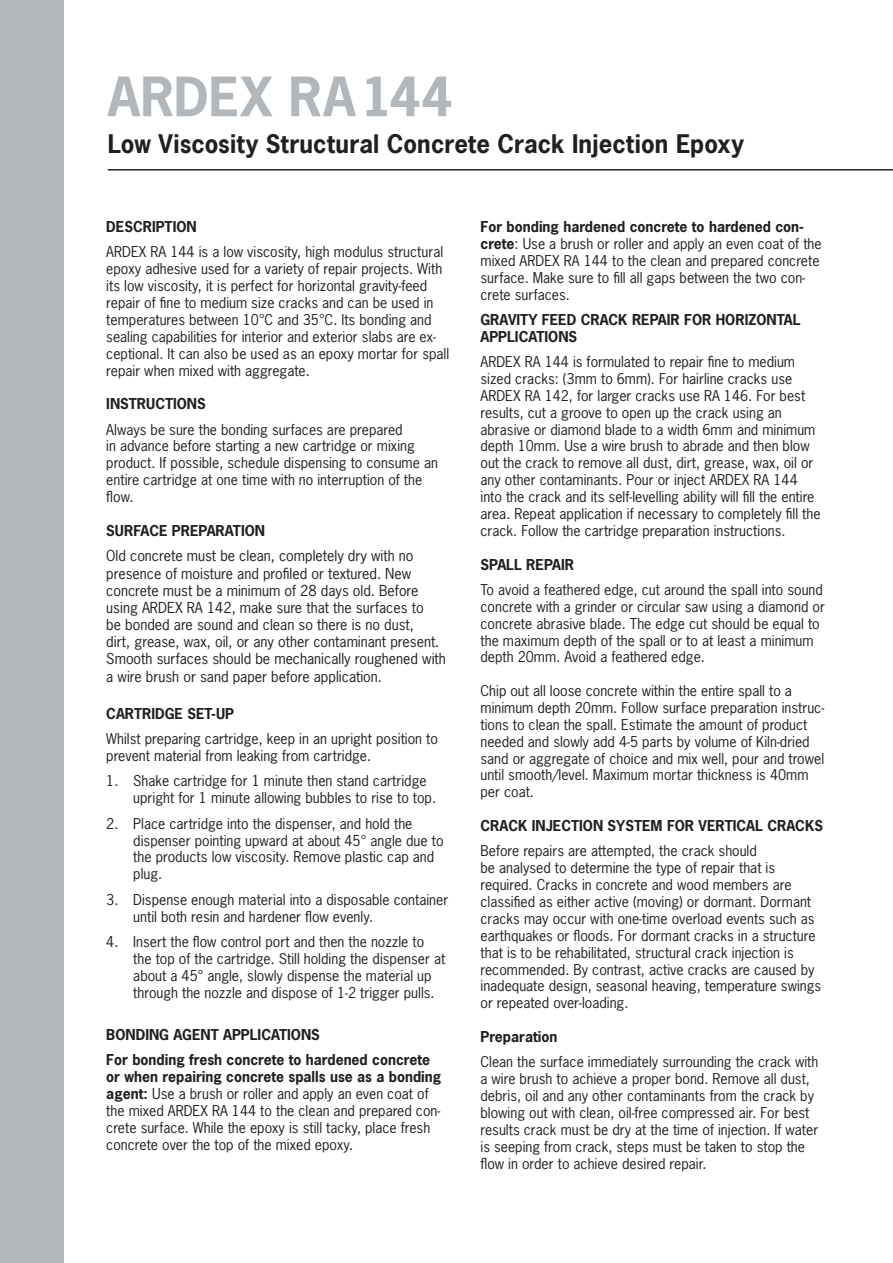
<style>
.page{position:relative;width:893px;height:1263px;background:#fff}
.page>*{position:absolute;margin:0;border:0;box-sizing:border-box;transform-origin:0 0}
.t1{font:700 51px "News Gothic Std";letter-spacing:.005em;color:#b2b7bb}
.t2{font:700 24px "News Gothic Std";letter-spacing:.005em;color:#231f20}
.Pa2{font:14.25px/17.2px "News Gothic Std";color:#221e1f}
.para_text{font:14.1px/16.8px "News Gothic Std";color:#221e1f}
.Subheading{font:14.1px/16.8px "News Gothic Std";color:#221e1f}
.Subheading-2{font:700 14.1px/16.8px "News Gothic Std";color:#221e1f}
.s1{font-weight:700}
</style>
<div class="page">
<hr style="left:108px;top:169px;width:785px;height:2px;background:#231f20">
<div style="left:0;top:0;width:64px;height:1263px;background:#b2b7bb"></div>
<p class="t1" style="left:108px;top:63px;width:346px">ARDEX RA144</p>
<p class="t2" style="left:108px;top:128px;width:638px">Low Viscosity Structural Concrete Crack Injection Epoxy</p>
<p class="Subheading-2" style="left:106px;top:218px;width:92px">DESCRIPTION</p>
<p class="para_text" style="left:106px;top:244px;width:344px">ARDEX RA 144 is a low viscosity, high modulus structural epoxy adhesive used for a variety of repair projects. With its low viscosity, it is perfect for horizontal gravity-feed repair of fine to medium size cracks and can be used in temperatures between 10°C and 35°C. Its bonding and sealing capabilities for interior and exterior slabs are ex&shy;ceptional. It can also be used as an epoxy mortar for spall repair when mixed with aggregate.</p>
<p class="Subheading-2" style="left:106px;top:395px;width:101px">INSTRUCTIONS</p>
<p class="para_text" style="left:106px;top:421px;width:333px">Always be sure the bonding surfaces are prepared<br>in advance before starting a new cartridge or mixing product. If possible, schedule dispensing to consume an entire cartridge at one time with no interruption of the flow.</p>
<p class="Subheading-2" style="left:106px;top:522px;width:160px">SURFACE PREPARATION</p>
<p class="Pa2" style="left:106px;top:547px;width:341px">Old concrete must be clean, completely dry with no presence of moisture and profiled or textured. New concrete must be a minimum of 28 days old. Before using ARDEX RA 142, make sure that the surfaces to<br>be bonded are sound and clean so there is no dust,<br>dirt, grease, wax, oil, or any other contaminant present.<br>Smooth surfaces should be mechanically roughened with a wire brush or sand paper before application.</p>
<p class="Subheading-2" style="left:106px;top:705px;width:129px">CARTRIDGE SET-UP</p>
<p class="para_text" style="left:106px;top:730px;width:333px">Whilst preparing cartridge, keep in an upright position to prevent material from leaking from cartridge.</p>
<p class="para_text" style="left:133px;top:773px;width:304px;text-indent:-27px">1. Shake cartridge for 1 minute then stand cartridge upright for 1 minute allowing bubbles to rise to top.</p>
<p class="para_text" style="left:133px;top:815px;width:312px;text-indent:-27px">2. Place cartridge into the dispenser, and hold the dispenser pointing upward at about 45° angle due to the products low viscosity. Remove plastic cap and plug.</p>
<p class="para_text" style="left:133px;top:891px;width:316px;text-indent:-27px">3. Dispense enough material into a disposable container until both resin and hardener flow evenly.</p>
<p class="para_text" style="left:133px;top:933px;width:313px;text-indent:-27px">4. Insert the flow control port and then the nozzle to the top of the cartridge. Still holding the dispenser at about a 45° angle, slowly dispense the material up through the nozzle and dispose of 1-2 trigger pulls.</p>
<p class="Subheading-2" style="left:106px;top:1026px;width:215px">BONDING AGENT APPLICATIONS</p>
<p class="Subheading" style="left:106px;top:1051px;width:336px"><span class="s1">For bonding fresh concrete to hardened concrete or when repairing concrete spalls use as a bonding agent:</span> Use a brush or roller and apply an even coat of the mixed ARDEX RA 144 to the clean and prepared con&shy;crete surface. While the epoxy is still tacky, place fresh concrete over the top of the mixed epoxy.</p>
<p class="Subheading" style="left:480px;top:218px;width:343px"><span class="s1">For bonding hardened concrete to hardened con&shy;crete</span>: Use a brush or roller and apply an even coat of the mixed ARDEX RA 144 to the clean and prepared concrete surface. Make sure to fill all gaps between the two con&shy;crete surfaces.</p>
<p class="Subheading-2" style="left:480px;top:311px;width:322px">GRAVITY FEED CRACK REPAIR FOR HORIZONTAL<br>APPLICATIONS</p>
<p class="para_text" style="left:480px;top:353px;width:342px">ARDEX RA 144 is formulated to repair fine to medium sized cracks: (3mm to 6mm). For hairline cracks use ARDEX RA 142, for larger cracks use RA 146. For best results, cut a groove to open up the crack using an abrasive or diamond blade to a width 6mm and minimum depth 10mm. Use a wire brush to abrade and then blow out the crack to remove all dust, dirt, grease, wax, oil or any other contaminants. Pour or inject ARDEX RA 144 into the crack and its self-levelling ability will fill the entire area. Repeat application if necessary to completely fill the crack. Follow the cartridge preparation instructions.</p>
<p class="Subheading-2" style="left:480px;top:556px;width:95px">SPALL REPAIR</p>
<p class="para_text" style="left:480px;top:581px;width:346px">To avoid a feathered edge, cut around the spall into sound concrete with a grinder or circular saw using a diamond or concrete abrasive blade. The edge cut should be equal to the maximum depth of the spall or to at least a minimum depth 20mm. Avoid a feathered edge.</p>
<p class="para_text" style="left:480px;top:682px;width:345px">Chip out all loose concrete within the entire spall to a minimum depth 20mm. Follow surface preparation instruc&shy;tions to clean the spall. Estimate the amount of product needed and slowly add 4-5 parts by volume of Kiln-dried sand or aggregate of choice and mix well, pour and trowel until smooth/level. Maximum mortar thickness is 40mm per coat.</p>
<p class="Subheading-2" style="left:480px;top:817px;width:344px">CRACK INJECTION SYSTEM FOR VERTICAL CRACKS</p>
<p class="para_text" style="left:480px;top:843px;width:342px">Before repairs are attempted, the crack should<br>be analysed to determine the type of repair that is required. Cracks in concrete and wood members are classified as either active (moving) or dormant. Dormant cracks may occur with one-time overload events such as earthquakes or floods. For dormant cracks in a structure that is to be rehabilitated, structural crack injection is recommended. By contrast, active cracks are caused by inadequate design, seasonal heaving, temperature swings or repeated over-loading.</p>
<p class="Subheading-2" style="left:480px;top:1028px;width:78px">Preparation</p>
<p class="para_text" style="left:480px;top:1053px;width:339px">Clean the surface immediately surrounding the crack with a wire brush to achieve a proper bond. Remove all dust, debris, oil and any other contaminants from the crack by blowing out with clean, oil-free compressed air. For best results crack must be dry at the time of injection. If water is seeping from crack, steps must be taken to stop the flow in order to achieve desired repair.</p>
</div>
